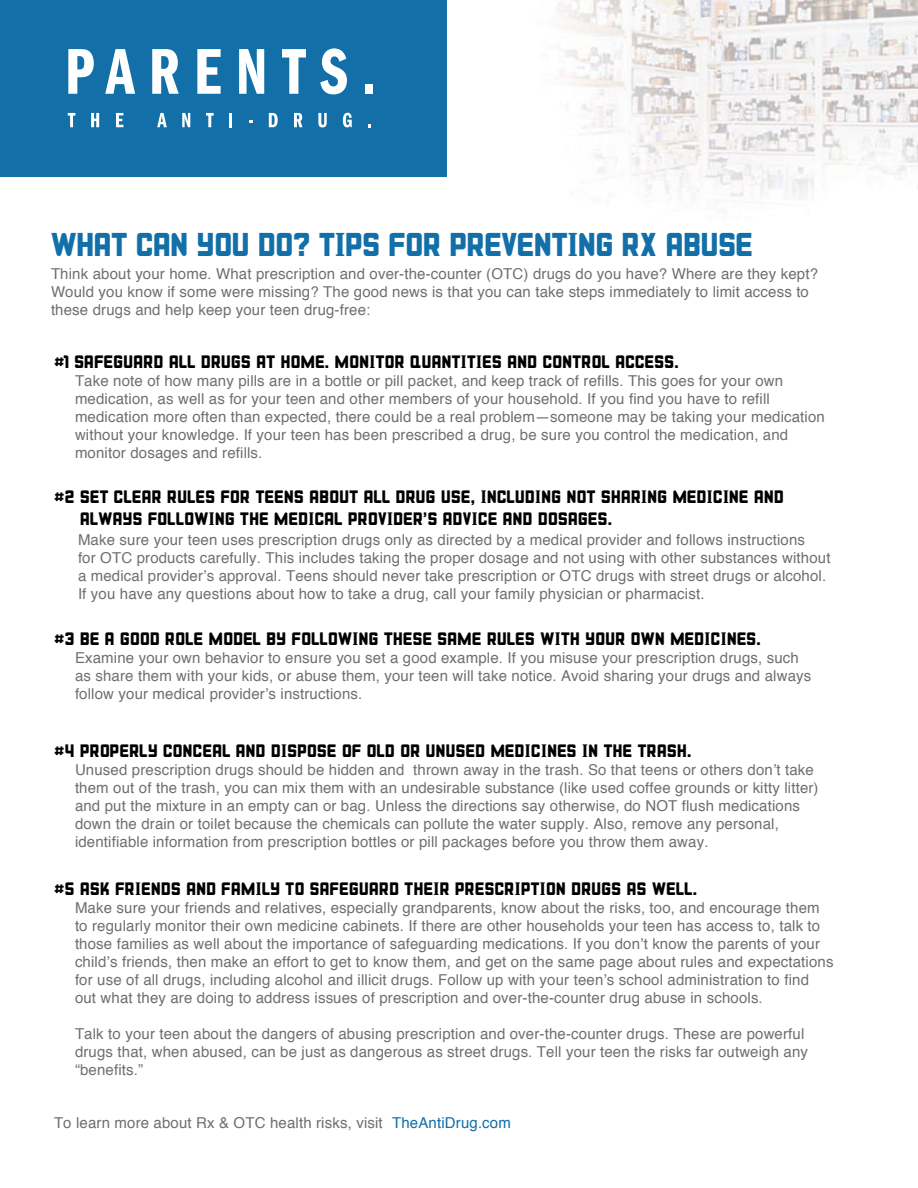
<style>
.page{position:relative;width:918px;height:1188px;background:#fff}
.page>*{position:absolute;margin:0;border:0;box-sizing:border-box;transform-origin:0 0}
.t1{font:33px "Perestroika";color:#126fa8}
.t2{font:18px/21.6px "Perestroika";letter-spacing:.025em;color:#000}
.t3{font:15px/18px "Helvetica";letter-spacing:.01em;color:#6d6f71}
.s1{color:#126fa8}
.s2{color:#878789}
</style>
<div class="page">
<img style="left:558px;top:0;width:360px;height:199px">
<div style="left:0;top:0;width:447px;height:177px;background:#126fa8"></div>
<svg style="left:68px;top:49px;width:26px;height:45px"></svg>
<svg style="left:105px;top:49px;width:30px;height:45px"></svg>
<svg style="left:152px;top:49px;width:27px;height:45px"></svg>
<svg style="left:197px;top:49px;width:24px;height:45px"></svg>
<svg style="left:239px;top:49px;width:25px;height:45px"></svg>
<svg style="left:282px;top:49px;width:24px;height:45px"></svg>
<svg style="left:320px;top:48px;width:27px;height:46px"></svg>
<div style="left:365px;top:85px;width:8px;height:9px;background:#fff"></div>
<svg style="left:68px;top:113px;width:7px;height:14px"></svg>
<svg style="left:91px;top:113px;width:8px;height:14px"></svg>
<svg style="left:116px;top:113px;width:7px;height:14px"></svg>
<svg style="left:157px;top:113px;width:10px;height:14px"></svg>
<svg style="left:182px;top:113px;width:8px;height:14px"></svg>
<svg style="left:206px;top:113px;width:8px;height:14px"></svg>
<hr style="left:229px;top:113px;width:3px;height:14px;background:#fff">
<svg style="left:269px;top:113px;width:9px;height:14px"></svg>
<svg style="left:294px;top:113px;width:9px;height:14px"></svg>
<svg style="left:318px;top:113px;width:9px;height:14px"></svg>
<svg style="left:343px;top:113px;width:9px;height:14px"></svg>
<h1 class="t1" style="left:51px;top:226px;width:703px">WHAT CAN YOU DO? TIPS FOR PREVENTING RX ABUSE</h1>
<p class="t3" style="left:51px;top:265px;width:769px">Think about your home. What prescription and over-the-counter (OTC) drugs do you have? Where are they kept?<br>Would you know if some were missing? The good news is that you can take steps immediately to limit access to these drugs and help keep your teen drug-free:</p>
<p class="t2" style="left:54px;top:350px;width:626px">#1 SAFEGUARD ALL DRUGS AT HOME. MONITOR QUANTITIES AND CONTROL ACCESS.</p>
<p class="t3" style="left:75px;top:371px;width:751px">Take note of how many pills are in a bottle or pill packet, and keep track of refills. This goes for your own medication, as well as for your teen and other members of your household. If you find you have to refill medication more often than expected, there could be a real problem—someone may be taking your medication without your knowledge. If your teen has been prescribed a drug, be sure you control the medication, and monitor dosages and refills.</p>
<p class="t2" style="left:80px;top:486px;width:705px;text-indent:-26px">#2 SET CLEAR RULES FOR TEENS ABOUT ALL DRUG USE, INCLUDING NOT SHARING MEDICINE AND<br>ALWAYS FOLLOWING THE MEDICAL PROVIDER’S ADVICE AND DOSAGES.</p>
<p class="t3" style="left:78px;top:531px;width:754px">Make sure your teen uses prescription drugs only as directed by a medical provider and follows instructions<br>for OTC products carefully. This includes taking the proper dosage and not using with other substances without a medical provider’s approval. Teens should never take prescription or OTC drugs with street drugs or alcohol.<br>If you have any questions about how to take a drug, call your family physician or pharmacist.</p>
<p class="t2" style="left:54px;top:627px;width:708px">#3 BE A GOOD ROLE MODEL BY FOLLOWING THESE SAME RULES WITH YOUR OWN MEDICINES.</p>
<p class="t3" style="left:75px;top:648px;width:738px">Examine your own behavior to ensure you set a good example. If you misuse your prescription drugs, such as share them with your kids, or abuse them, your teen will take notice. Avoid sharing your drugs and always follow your medical provider’s instructions.</p>
<p class="t2" style="left:54px;top:739px;width:639px">#4 PROPERLY CONCEAL AND DISPOSE OF OLD OR UNUSED MEDICINES IN THE TRASH.</p>
<p class="t3" style="left:75px;top:760px;width:745px">Unused prescription drugs should be hidden and thrown away in the trash. So that teens or others don’t take them out of the trash, you can mix them with an undesirable substance (like used coffee grounds or kitty litter) and put the mixture in an empty can or bag. Unless the directions say otherwise, do NOT flush medications down the drain or toilet because the chemicals can pollute the water supply. Also, remove any personal, identifiable information from prescription bottles or pill packages before you throw them away.</p>
<p class="t2" style="left:54px;top:878px;width:645px">#5 ASK FRIENDS AND FAMILY TO SAFEGUARD THEIR PRESCRIPTION DRUGS AS WELL.</p>
<p class="t3" style="left:75px;top:898px;width:760px">Make sure your friends and relatives, especially grandparents, know about the risks, too, and encourage them to regularly monitor their own medicine cabinets. If there are other households your teen has access to, talk to those families as well about the importance of safeguarding medications. If you don’t know the parents of your child’s friends, then make an effort to get to know them, and get on the same page about rules and expectations for use of all drugs, including alcohol and illicit drugs. Follow up with your teen’s school administration to find out what they are doing to address issues of prescription and over-the-counter drug abuse in schools.</p>
<p class="t3" style="left:75px;top:1024px;width:735px">Talk to your teen about the dangers of abusing prescription and over-the-counter drugs. These are powerful drugs that, when abused, can be just as dangerous as street drugs. Tell your teen the risks far outweigh any “benefits.”</p>
<p class="t3" style="left:54px;top:1113px;width:458px">To learn more about Rx &amp; OTC health risks, visit <span class="s1">TheAntiDrug.com</span><span class="s2">.</span></p>
</div>
